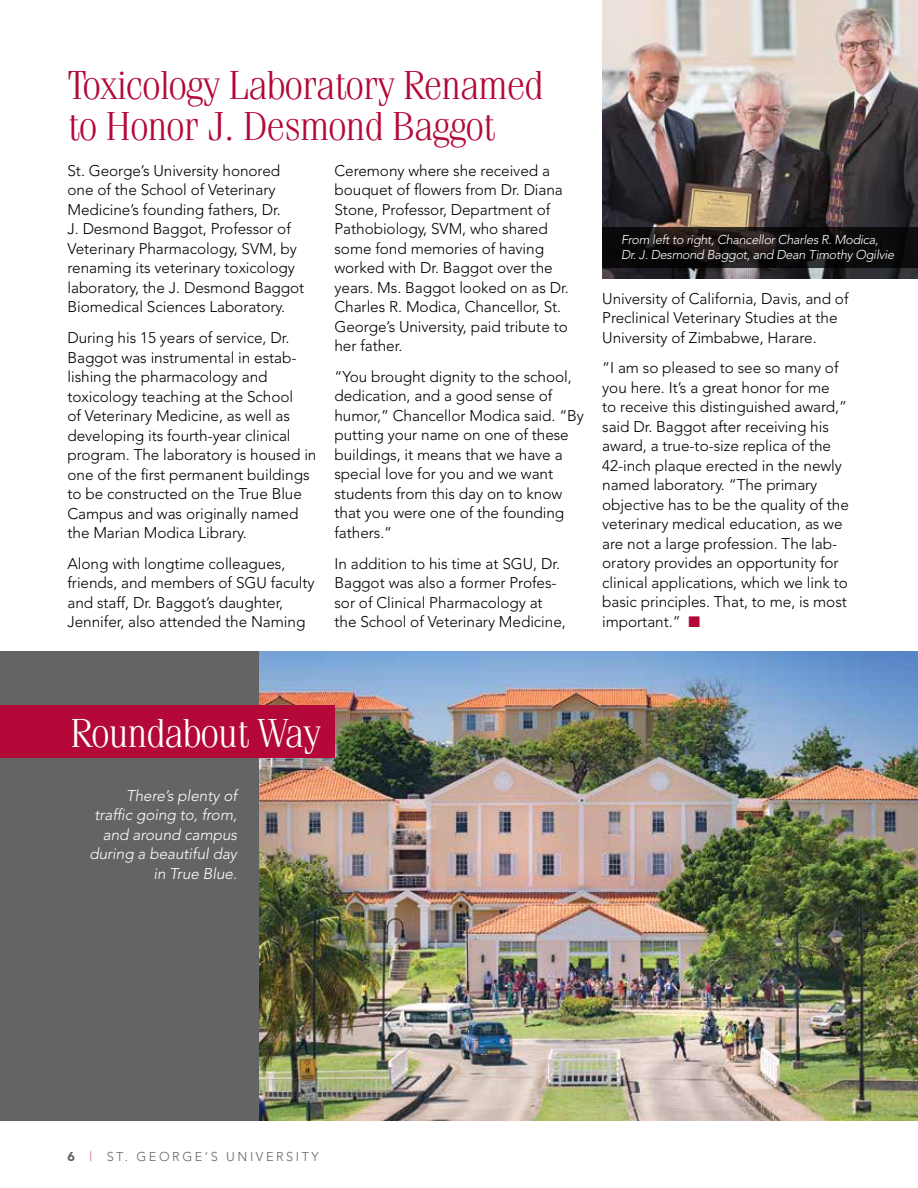
<style>
.page{position:relative;width:918px;height:1188px;background:#fff}
.page>*{position:absolute;margin:0;border:0;box-sizing:border-box;transform-origin:0 0}
.t1{font:300 40.5px/40.5px "Fenice";letter-spacing:-.035em;color:#b30838}
.t2{font:300 40.5px "Fenice";letter-spacing:-.035em;color:#fff}
.t3{font:300 15.3px/19.5px "Avenir";letter-spacing:-.005em;color:#000}
.t4{font:italic 300 15.3px/19.5px "Avenir";letter-spacing:-.005em;color:#fff;text-align:right}
.t5{font:italic 300 12.75px/15px "Avenir";letter-spacing:-.025em;color:#fff}
.t6{font:300 12.75px "Avenir";letter-spacing:.2em;color:#636466}
.s1{color:#b30838}
.s2{font-weight:900}
.s3{color:#c45258}
</style>
<div class="page">
<img style="left:602px;top:0;width:316px;height:279px">
<img style="left:259px;top:651px;width:659px;height:469px">
<div style="left:0;top:651px;width:259px;height:469px;background:#636466"></div>
<div style="left:0;top:705px;width:335px;height:53px;background:#b30838"></div>
<svg style="left:602px;top:227px;width:316px;height:41px;background:#110e0e"></svg>
<h1 class="t1" style="left:68px;top:65px;width:478px">Toxicology Laboratory Renamed to Honor J. Desmond Baggot</h1>
<p class="t3" style="left:68px;top:161px;width:238px">St. George’s University honored one of the School of Veterinary Medicine’s founding fathers, Dr.<br>J. Desmond Baggot, Professor of Veterinary Pharmacology, SVM, by renaming its veterinary toxicology laboratory, the J. Desmond Baggot Biomedical Sciences Laboratory.</p>
<p class="t3" style="left:68px;top:328px;width:251px">During his 15 years of service, Dr.<br>Baggot was instrumental in estab&shy;lishing the pharmacology and toxicology teaching at the School<br>of Veterinary Medicine, as well as developing its fourth-year clinical program. The laboratory is housed in one of the first permanent buildings to be constructed on the True Blue Campus and was originally named the Marian Modica Library.</p>
<p class="t3" style="left:68px;top:554px;width:249px">Along with longtime colleagues, friends, and members of SGU faculty and staff, Dr. Baggot’s daughter, Jennifer, also attended the Naming</p>
<p class="t3" style="left:335px;top:161px;width:236px">Ceremony where she received a bouquet of flowers from Dr. Diana<br>Stone, Professor, Department of<br>Pathobiology, SVM, who shared some fond memories of having worked with Dr. Baggot over the years. Ms. Baggot looked on as Dr.<br>Charles R. Modica, Chancellor, St.<br>George’s University, paid tribute to her father.</p>
<p class="t3" style="left:335px;top:367px;width:251px">“You brought dignity to the school, dedication, and a good sense of humor,” Chancellor Modica said. “By putting your name on one of these buildings, it means that we have a special love for you and we want students from this day on to know that you were one of the founding fathers.”</p>
<p class="t3" style="left:335px;top:554px;width:233px">In addition to his time at SGU, Dr.<br>Baggot was also a former Profes&shy;sor of Clinical Pharmacology at the School of Veterinary Medicine,</p>
<p class="t5" style="left:621px;top:232px;width:275px">From left to right, Chancellor Charles R. Modica,<br>Dr. J. Desmond Baggot, and Dean Timothy Ogilvie</p>
<p class="t3" style="left:602px;top:289px;width:248px">University of California, Davis, and of<br>Preclinical Veterinary Studies at the<br>University of Zimbabwe, Harare.</p>
<p class="t3" style="left:602px;top:358px;width:248px">“I am so pleased to see so many of you here. It’s a great honor for me<br>to receive this distinguished award,” said Dr. Baggot after receiving his award, a true-to-size replica of the 42-inch plaque erected in the newly named laboratory. “The primary objective has to be the quality of the veterinary medical education, as we are not a large profession. The lab&shy;oratory provides an opportunity for clinical applications, which we link to basic principles. That, to me, is most important.” <span class="s1">■</span></p>
<h1 class="t2" style="left:70px;top:710px;width:252px">Roundabout Way</h1>
<p class="t4" style="left:89px;top:786px;width:149px">There’s plenty of traffic going to, from, and around campus during a beautiful day in True Blue.</p>
<p class="t6" style="left:68px;top:1149px;width:253px"><span class="s2">6</span> <span class="s3">|</span> ST. GEORGE’S UNIVERSITY</p>
</div>
